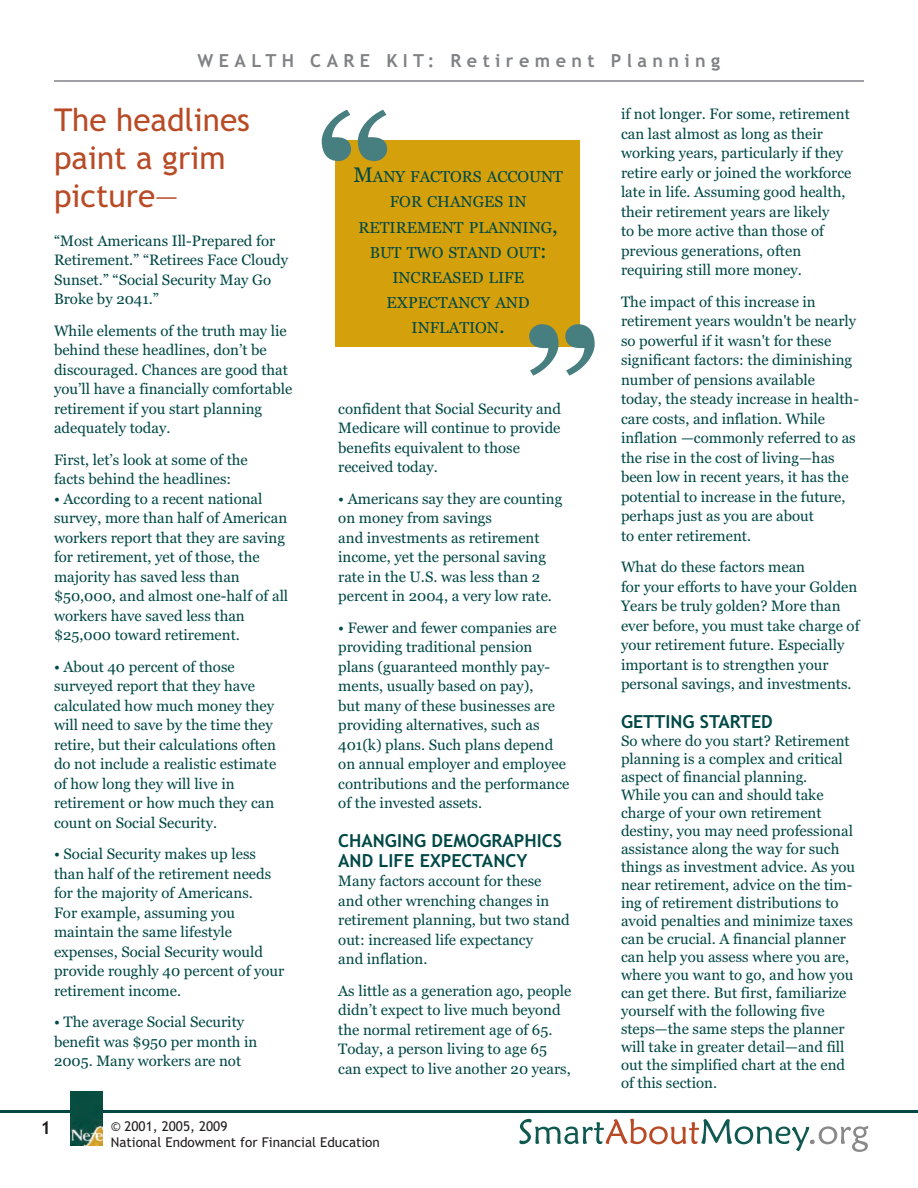
<style>
.page{position:relative;width:918px;height:1188px;background:#fff}
.page>*{position:absolute;margin:0;border:0;box-sizing:border-box;transform-origin:0 0}
.t1{font:700 150px "Georgia";color:#477e7f}
.t2{font:31.5px/37.8px "Trebuchet MS";color:#b84b26}
.t3{font:700 18px/19.5px "Trebuchet MS";color:#004846}
.t4{font:700 18px "Trebuchet MS";letter-spacing:.3em;color:#808285}
.t5{font:700 18px "Trebuchet MS";color:#231f20}
.t6{font:15.75px/25.2px "Georgia";color:#004846;text-align:center}
.t7{font:15px/19.5px "Georgia";color:#004846}
.t8{font:13.5px/16.2px "Trebuchet MS";color:#231f20}
.s1{font-size:21px}
</style>
<div class="page">
<svg style="left:519px;top:1119px;width:349px;height:33px"></svg>
<hr style="left:0;top:1110px;width:918px;height:3px;background:#004846">
<img style="left:71px;top:1092px;width:32px;height:53px">
<hr style="left:54px;top:80px;width:810px;height:2px;background:#808285">
<div style="left:335px;top:141px;width:245px;height:206px;background:#d4a00c"></div>
<p class="t4" style="left:198px;top:51px;width:524px">WEALTH CARE KIT: Retirement Planning</p>
<h1 class="t1" style="left:316px;top:82px;width:79px">“</h1>
<p class="t7" style="left:621px;top:104px;width:232px">if not longer. For some, retirement can last almost as long as their working years, particularly if they retire early or joined the workforce late in life. Assuming good health, their retirement years are likely<br>to be more active than those of previous generations, often requiring still more money.</p>
<p class="t7" style="left:621px;top:292px;width:239px">The impact of this increase in retirement years wouldn't be nearly so powerful if it wasn't for these significant factors: the diminishing number of pensions available today, the steady increase in health&shy;care costs, and inflation. While inflation —commonly referred to as the rise in the cost of living—has been low in recent years, it has the potential to increase in the future, perhaps just as you are about<br>to enter retirement.</p>
<p class="t7" style="left:621px;top:557px;width:240px">What do these factors mean<br>for your efforts to have your Golden Years be truly golden? More than ever before, you must take charge of your retirement future. Especially important is to strengthen your personal savings, and investments.</p>
<p class="t3" style="left:621px;top:712px;width:153px">GETTING STARTED</p>
<p class="t7" style="left:621px;top:732px;width:236px;line-height:18px">So where do you start? Retirement planning is a complex and critical aspect of financial planning.<br>While you can and should take charge of your own retirement destiny, you may need professional assistance along the way for such things as investment advice. As you near retirement, advice on the tim&shy;ing of retirement distributions to avoid penalties and minimize taxes can be crucial. A financial planner can help you assess where you are, where you want to go, and how you can get there. But first, familiarize yourself with the following five steps—the same steps the planner will take in greater detail—and fill out the simplified chart at the end of this section.</p>
<h2 class="t2" style="left:54px;top:101px;width:198px">The headlines paint a grim picture—</h2>
<p class="t7" style="left:54px;top:231px;width:236px">“Most Americans Ill-Prepared for<br>Retirement.” “Retirees Face Cloudy<br>Sunset.” “Social Security May Go<br>Broke by 2041.”</p>
<p class="t7" style="left:54px;top:321px;width:240px">While elements of the truth may lie behind these headlines, don’t be discouraged. Chances are good that you’ll have a financially comfortable retirement if you start planning adequately today.</p>
<p class="t7" style="left:54px;top:450px;width:195px">First, let’s look at some of the facts behind the headlines:</p>
<p class="t7" style="left:54px;top:489px;width:236px">• According to a recent national survey, more than half of American workers report that they are saving for retirement, yet of those, the majority has saved less than $50,000, and almost one-half of all workers have saved less than $25,000 toward retirement.</p>
<p class="t7" style="left:54px;top:657px;width:224px">• About 40 percent of those surveyed report that they have calculated how much money they will need to save by the time they retire, but their calculations often do not include a realistic estimate of how long they will live in retirement or how much they can count on Social Security.</p>
<p class="t7" style="left:54px;top:844px;width:232px">• Social Security makes up less than half of the retirement needs for the majority of Americans.<br>For example, assuming you maintain the same lifestyle expenses, Social Security would provide roughly 40 percent of your retirement income.</p>
<p class="t7" style="left:54px;top:1012px;width:205px">• The average Social Security benefit was $950 per month in<br>2005. Many workers are not</p>
<p class="t6" style="left:353px;top:164px;width:211px"><span class="s1">M</span>ANY FACTORS ACCOUNT<br>FOR CHANGES IN<br>RETIREMENT PLANNING<span class="s1">,<br></span>BUT TWO STAND OUT<span class="s1">:<br></span>INCREASED LIFE<br>EXPECTANCY AND<br>INFLATION<span class="s1">.</span></p>
<h1 class="t1" style="left:600px;top:403px;width:79px;rotate:-180deg">“</h1>
<p class="t7" style="left:338px;top:399px;width:224px">confident that Social Security and<br>Medicare will continue to provide benefits equivalent to those received today.</p>
<p class="t7" style="left:338px;top:489px;width:226px">• Americans say they are counting on money from savings<br>and investments as retirement income, yet the personal saving rate in the U.S. was less than 2 percent in 2004, a very low rate.</p>
<p class="t7" style="left:338px;top:618px;width:233px">• Fewer and fewer companies are providing traditional pension plans (guaranteed monthly pay&shy;ments, usually based on pay),<br>but many of these businesses are providing alternatives, such as<br>401(k) plans. Such plans depend on annual employer and employee contributions and the performance of the invested assets.</p>
<p class="t3" style="left:338px;top:831px;width:225px">CHANGING DEMOGRAPHICS<br>AND LIFE EXPECTANCY</p>
<p class="t7" style="left:338px;top:871px;width:233px">Many factors account for these and other wrenching changes in retirement planning, but two stand out: increased life expectancy<br>and inflation.</p>
<p class="t7" style="left:338px;top:981px;width:234px">As little as a generation ago, people didn’t expect to live much beyond the normal retirement age of 65.<br>Today, a person living to age 65 can expect to live another 20 years,</p>
<p class="t5" style="left:40px;top:1117px;width:12px">1</p>
<p class="t8" style="left:111px;top:1118px;width:271px">© 2001, 2005, 2009<br>National Endowment for Financial Education</p>
</div>
